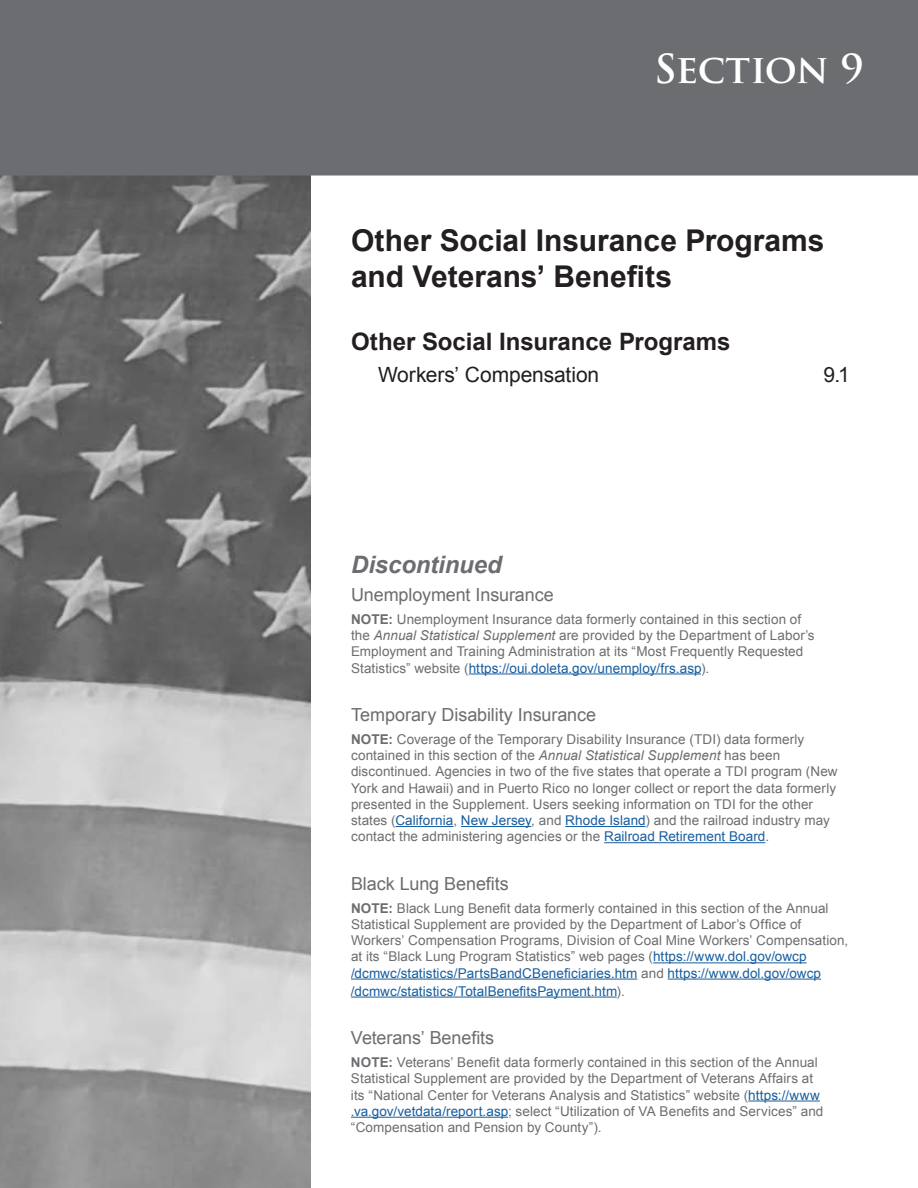
<style>
.page{position:relative;width:918px;height:1188px;background:#fff}
.page>*{position:absolute;margin:0;border:0;box-sizing:border-box;transform-origin:0 0}
.Section_Number{font:700 39px "Trajan Pro";letter-spacing:-.02em;color:#fff}
.Breaker_Heading1{font:700 30px/36px "Arial";color:#231f20}
.Breaker_Heading2{font:700 24px "Arial";color:#231f20}
.Breaker_Heading2-2{font:italic 700 24px "Arial";letter-spacing:-.005em;color:#6c6d70}
.Breaker_Heading3{font:21px "Arial";letter-spacing:-.005em;color:#231f20}
.Breaker_Heading3-2{font:18px "Arial";letter-spacing:-.005em;color:#6c6d70}
.ParaFirst{font:13.5px/16.2px "Arial";letter-spacing:.005em;color:#6c6d70}
.ParaFirst-2{font:13.5px "Arial";letter-spacing:.005em;color:#175d9e}
.s1{font-weight:700}
.s2{font-style:italic}
.s3{color:#175d9e}
.s4{color:#6c6d70}
</style>
<div class="page">
<img style="left:0;top:176px;width:310px;height:1012px">
<div style="left:0;top:0;width:918px;height:176px;background:#6c6d70"></div>
<hr style="left:469px;top:673px;width:232px;height:1px;background:#175d9e">
<hr style="left:395px;top:826px;width:58px;height:1px;background:#175d9e">
<hr style="left:461px;top:826px;width:70px;height:1px;background:#175d9e">
<hr style="left:565px;top:826px;width:81px;height:1px;background:#175d9e">
<hr style="left:604px;top:842px;width:161px;height:1px;background:#175d9e">
<hr style="left:653px;top:962px;width:154px;height:1px;background:#175d9e">
<hr style="left:351px;top:979px;width:286px;height:1px;background:#175d9e">
<hr style="left:668px;top:979px;width:153px;height:1px;background:#175d9e">
<hr style="left:351px;top:997px;width:266px;height:1px;background:#175d9e">
<hr style="left:748px;top:1101px;width:72px;height:1px;background:#175d9e">
<hr style="left:351px;top:1117px;width:157px;height:1px;background:#175d9e">
<p class="Section_Number" style="left:654px;top:45px;width:211px">SECTION 9</p>
<p class="Breaker_Heading1" style="left:351px;top:224px;width:475px">Other Social Insurance Programs and Veterans’ Benefits</p>
<p class="Breaker_Heading2" style="left:351px;top:325px;width:381px">Other Social Insurance Programs</p>
<p class="Breaker_Heading3" style="left:378px;top:361px;width:223px">Workers’ Compensation</p>
<p class="Breaker_Heading3" style="left:823px;top:361px;width:28px">9.1</p>
<p class="Breaker_Heading2-2" style="left:351px;top:548px;width:152px">Discontinued</p>
<p class="Breaker_Heading3-2" style="left:351px;top:583px;width:204px">Unemployment Insurance</p>
<p class="ParaFirst" style="left:351px;top:611px;width:465px"><span class="s1">NOTE:</span> Unemployment Insurance data formerly contained in this section of the <span class="s2">Annual Statistical Supplement</span> are provided by the Department of Labor’s Employment and Training Administration at its “Most Frequently Requested Statistics” website (<span class="s3">https://oui.doleta.gov/unemploy/frs.asp</span>).</p>
<p class="Breaker_Heading3-2" style="left:351px;top:703px;width:247px">Temporary Disability Insurance</p>
<p class="ParaFirst" style="left:351px;top:731px;width:488px"><span class="s1">NOTE:</span> Coverage of the Temporary Disability Insurance (TDI) data formerly contained in this section of the <span class="s2">Annual Statistical Supplement</span> has been discontinued. Agencies in two of the five states that operate a TDI program (New York and Hawaii) and in Puerto Rico no longer collect or report the data formerly presented in the Supplement. Users seeking information on TDI for the other states (<span class="s3">California</span>, <span class="s3">New Jersey</span>, and <span class="s3">Rhode Island</span>) and the railroad industry may contact the administering agencies or the <span class="s3">Railroad Retirement Board</span>.</p>
<p class="Breaker_Heading3-2" style="left:351px;top:872px;width:159px">Black Lung Benefits</p>
<p class="ParaFirst" style="left:351px;top:900px;width:499px"><span class="s1">NOTE:</span> Black Lung Benefit data formerly contained in this section of the Annual Statistical Supplement are provided by the Department of Labor’s Office of Workers’ Compensation Programs, Division of Coal Mine Workers’ Compensation, at its “Black Lung Program Statistics” web pages (<span class="s3">https://www.dol.gov/owcp /dcmwc/statistics/PartsBandCBeneficiaries.htm</span> and <span class="s3">https://www.dol.gov/owcp</span></p>
<p class="ParaFirst-2" style="left:351px;top:982px;width:275px">/dcmwc/statistics/TotalBenefitsPayment.htm<span class="s4">).</span></p>
<p class="Breaker_Heading3-2" style="left:351px;top:1026px;width:145px">Veterans’ Benefits</p>
<p class="ParaFirst" style="left:351px;top:1054px;width:474px"><span class="s1">NOTE:</span> Veterans’ Benefit data formerly contained in this section of the Annual Statistical Supplement are provided by the Department of Veterans Affairs at its “National Center for Veterans Analysis and Statistics” website (<span class="s3">https://www .va.gov/vetdata/report.asp</span>; select “Utilization of VA Benefits and Services” and “Compensation and Pension by County”).</p>
</div>
